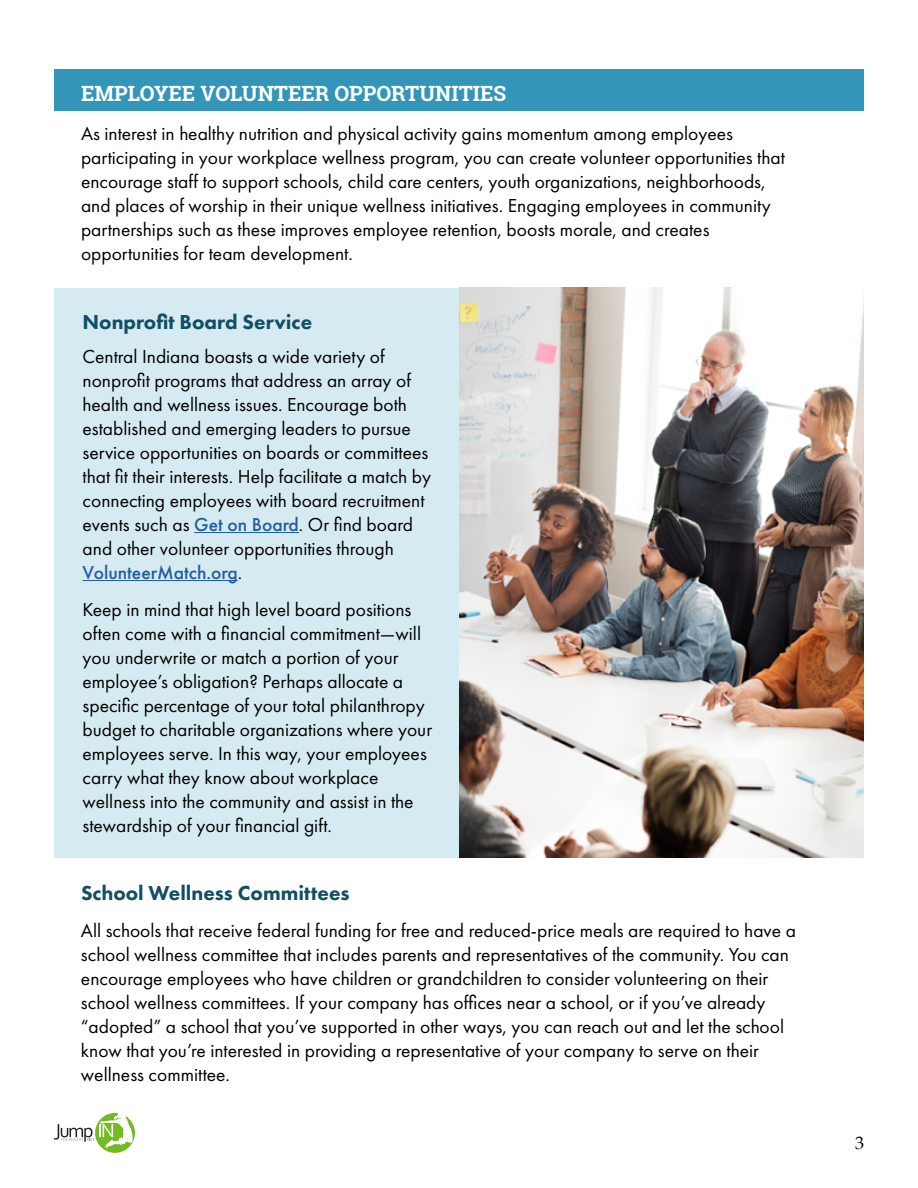
<style>
.page{position:relative;width:918px;height:1188px;background:#fff}
.page>*{position:absolute;margin:0;border:0;box-sizing:border-box;transform-origin:0 0}
.t1{font:800 21px "Futura PT";color:#124e66}
.t2{font:700 21px "Roboto Slab";color:#fff}
.t3{font:19.5px/24px "Futura PT";color:#000}
.t4{font:18px "Palatino";color:#000}
.s1{font-weight:500;color:#215e9e}
</style>
<div class="page">
<svg style="left:54px;top:1113px;width:81px;height:40px"></svg>
<div style="left:54px;top:69px;width:810px;height:41px;background:#3396b8"></div>
<div style="left:54px;top:288px;width:409px;height:570px;background:#d6eaf1"></div>
<hr style="left:194px;top:532px;width:105px;height:1px;background:#215e9e">
<hr style="left:83px;top:580px;width:155px;height:1px;background:#215e9e">
<img style="left:459px;top:288px;width:405px;height:570px">
<p class="t2" style="left:81px;top:79px;width:427px">EMPLOYEE VOLUNTEER OPPORTUNITIES</p>
<p class="t3" style="left:81px;top:122px;width:706px">As interest in healthy nutrition and physical activity gains momentum among employees participating in your workplace wellness program, you can create volunteer opportunities that encourage staff to support schools, child care centers, youth organizations, neighborhoods, and places of worship in their unique wellness initiatives. Engaging employees in community partnerships such as these improves employee retention, boosts morale, and creates opportunities for team development.</p>
<p class="t1" style="left:83px;top:309px;width:231px">Nonprofit Board Service</p>
<p class="t3" style="left:83px;top:344px;width:350px">Central Indiana boasts a wide variety of nonprofit programs that address an array of health and wellness issues. Encourage both established and emerging leaders to pursue service opportunities on boards or committees that fit their interests. Help facilitate a match by connecting employees with board recruitment events such as <span class="s1">Get on Board</span>. Or find board and other volunteer opportunities through <span class="s1">VolunteerMatch.org</span>.</p>
<p class="t3" style="left:83px;top:598px;width:351px">Keep in mind that high level board positions often come with a financial commitment—will you underwrite or match a portion of your employee’s obligation? Perhaps allocate a specific percentage of your total philanthropy budget to charitable organizations where your employees serve. In this way, your employees carry what they know about workplace wellness into the community and assist in the stewardship of your financial gift.</p>
<p class="t1" style="left:81px;top:879px;width:270px">School Wellness Committees</p>
<p class="t3" style="left:81px;top:919px;width:717px">All schools that receive federal funding for free and reduced-price meals are required to have a school wellness committee that includes parents and representatives of the community. You can encourage employees who have children or grandchildren to consider volunteering on their school wellness committees. If your company has offices near a school, or if you’ve already “adopted” a school that you’ve supported in other ways, you can reach out and let the school know that you’re interested in providing a representative of your company to serve on their wellness committee.</p>
<p class="t4" style="left:855px;top:1128px;width:10px">3</p>
</div>
